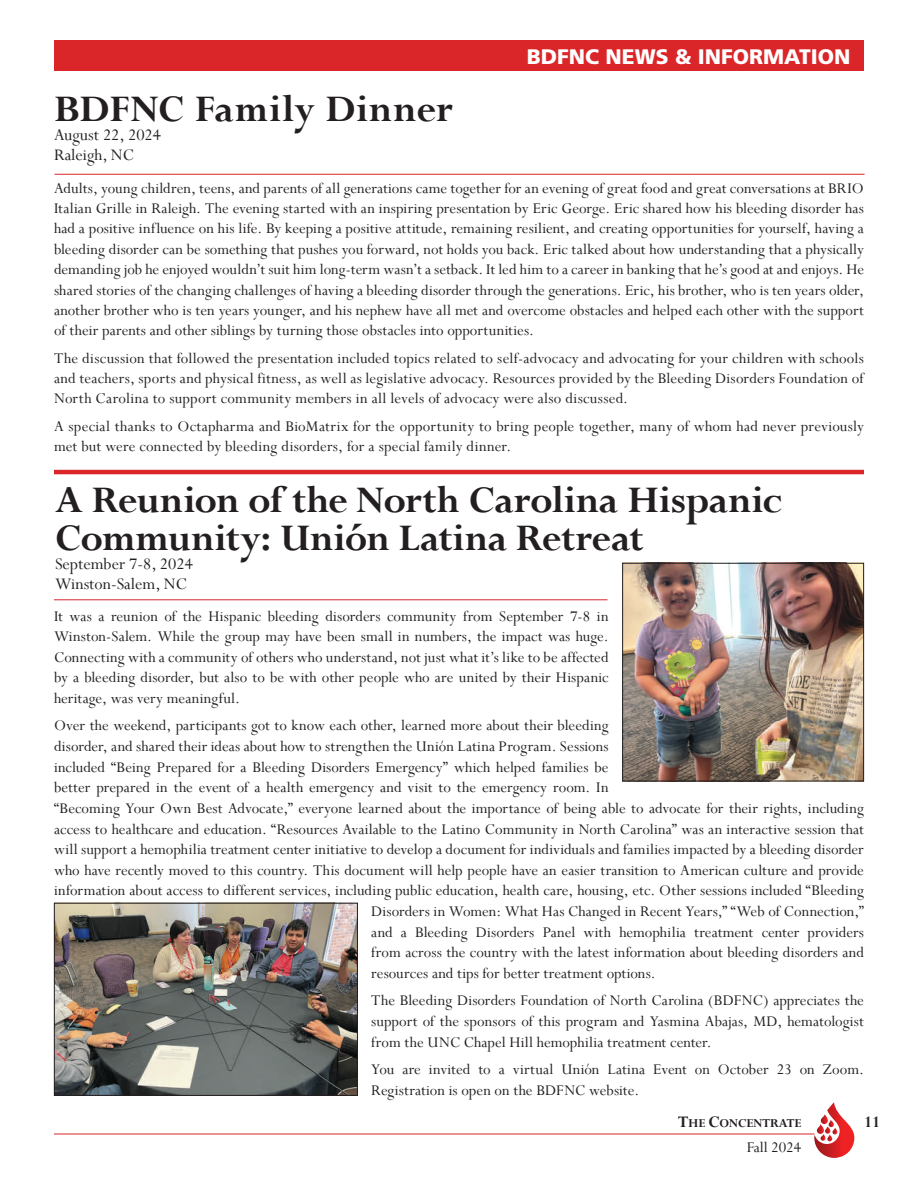
<style>
.page{position:relative;width:918px;height:1188px;background:#fff}
.page>*{position:absolute;margin:0;border:0;box-sizing:border-box;transform-origin:0 0}
.t1{font:700 42px/37.5px "Perpetua";letter-spacing:-.01em;color:#231f20}
.t2{font:700 42px "Perpetua";letter-spacing:.01em;color:#231f20}
.t3{font:900 21px "Frutiger";color:#fff}
.t4{font:18px/19.5px "Perpetua";color:#231f20}
.t5{font:700 18px "Perpetua";color:#231f20}
.t6{font:16.5px/20.4px "Perpetua";letter-spacing:.005em;color:#231f20;text-align:justify}
.t7{font:700 13.5px "Perpetua";color:#231f20}
.s1{font-size:18px}
</style>
<div class="page">
<hr style="left:54px;top:1134px;width:760px;height:1px;background:#da2629">
<svg style="left:814px;top:1102px;width:40px;height:56px"></svg>
<div style="left:54px;top:40px;width:810px;height:31px;background:#da2629"></div>
<hr style="left:55px;top:174px;width:810px;height:1px;background:#da2629">
<hr style="left:54px;top:599px;width:554px;height:1px;background:#da2629">
<hr style="left:54px;top:470px;width:810px;height:4px;background:#da2629">
<img style="left:56px;top:905px;width:300px;height:189px">
<div style="left:54px;top:903px;width:304px;height:193px;border:1px solid #231f20"></div>
<img style="left:624px;top:565px;width:238px;height:214px">
<div style="left:622px;top:563px;width:242px;height:218px;border:1px solid #231f20"></div>
<h1 class="t2" style="left:54px;top:86px;width:401px">BDFNC Family Dinner</h1>
<p class="t4" style="left:54px;top:126px;width:109px">August 22, 2024<br>Raleigh, NC</p>
<p class="t3" style="left:527px;top:44px;width:325px">BDFNC NEWS &amp; INFORMATION</p>
<p class="t6" style="left:54px;top:178px;width:812px">Adults, young children, teens, and parents of all generations came together for an evening of great food and great conversations at BRIO Italian Grille in Raleigh. The evening started with an inspiring presentation by Eric George. Eric shared how his bleeding disorder has had a positive influence on his life. By keeping a positive attitude, remaining resilient, and creating opportunities for yourself, having a bleeding disorder can be something that pushes you forward, not holds you back. Eric talked about how understanding that a physically demanding job he enjoyed wouldn’t suit him long-term wasn’t a setback. It led him to a career in banking that he’s good at and enjoys. He shared stories of the changing challenges of having a bleeding disorder through the generations. Eric, his brother, who is ten years older, another brother who is ten years younger, and his nephew have all met and overcome obstacles and helped each other with the support of their parents and other siblings by turning those obstacles into opportunities.</p>
<p class="t6" style="left:54px;top:348px;width:811px">The discussion that followed the presentation included topics related to self-advocacy and advocating for your children with schools and teachers, sports and physical fitness, as well as legislative advocacy. Resources provided by the Bleeding Disorders Foundation of North Carolina to support community members in all levels of advocacy were also discussed.</p>
<p class="t6" style="left:54px;top:416px;width:811px">A special thanks to Octapharma and BioMatrix for the opportunity to bring people together, many of whom had never previously met but were connected by bleeding disorders, for a special family dinner.</p>
<h1 class="t1" style="left:55px;top:483px;width:729px">A Reunion of the North Carolina Hispanic<br>Community: Unión Latina Retreat</h1>
<p class="t4" style="left:55px;top:555px;width:139px">September 7-8, 2024<br>Winston-Salem, NC</p>
<p class="t6" style="left:54px;top:606px;width:556px">It was a reunion of the Hispanic bleeding disorders community from September 7-8 in Winston-Salem. While the group may have been small in numbers, the impact was huge.<br>Connecting with a community of others who understand, not just what it’s like to be affected by a bleeding disorder, but also to be with other people who are united by their Hispanic heritage, was very meaningful.</p>
<p class="t6" style="left:54px;top:716px;width:556px">Over the weekend, participants got to know each other, learned more about their bleeding</p>
<p class="t6" style="left:54px;top:737px;width:556px">disorder, and shared their ideas about how to strengthen the Unión Latina Program. Sessions</p>
<p class="t6" style="left:54px;top:757px;width:556px">included “Being Prepared for a Bleeding Disorders Emergency” which helped families be</p>
<p class="t6" style="left:54px;top:778px;width:556px">better prepared in the event of a health emergency and visit to the emergency room. In</p>
<p class="t6" style="left:54px;top:799px;width:811px">“Becoming Your Own Best Advocate,” everyone learned about the importance of being able to advocate for their rights, including</p>
<p class="t6" style="left:54px;top:819px;width:811px">access to healthcare and education. “Resources Available to the Latino Community in North Carolina” was an interactive session that</p>
<p class="t6" style="left:54px;top:840px;width:811px">will support a hemophilia treatment center initiative to develop a document for individuals and families impacted by a bleeding disorder</p>
<p class="t6" style="left:54px;top:861px;width:811px">who have recently moved to this country. This document will help people have an easier transition to American culture and provide</p>
<p class="t6" style="left:54px;top:881px;width:811px">information about access to different services, including public education, health care, housing, etc. Other sessions included “Bleeding</p>
<p class="t6" style="left:371px;top:902px;width:494px">Disorders in Women: What Has Changed in Recent Years,” “Web of Connection,”</p>
<p class="t6" style="left:371px;top:922px;width:494px">and a Bleeding Disorders Panel with hemophilia treatment center providers</p>
<p class="t6" style="left:371px;top:943px;width:494px">from across the country with the latest information about bleeding disorders and</p>
<p class="t6" style="left:371px;top:964px;width:286px">resources and tips for better treatment options.</p>
<p class="t6" style="left:371px;top:991px;width:494px">The Bleeding Disorders Foundation of North Carolina (BDFNC) appreciates the support of the sponsors of this program and Yasmina Abajas, MD, hematologist from the UNC Chapel Hill hemophilia treatment center.</p>
<p class="t6" style="left:371px;top:1060px;width:494px">You are invited to a virtual Unión Latina Event on October 23 on Zoom.<br>Registration is open on the BDFNC website.</p>
<p class="t7" style="left:678px;top:1116px;width:125px"><span class="s1">T</span>HE <span class="s1">C</span>ONCENTRATE</p>
<p class="t6" style="left:747px;top:1137px;width:56px">Fall 2024</p>
<p class="t5" style="left:864px;top:1112px;width:18px">11</p>
</div>
